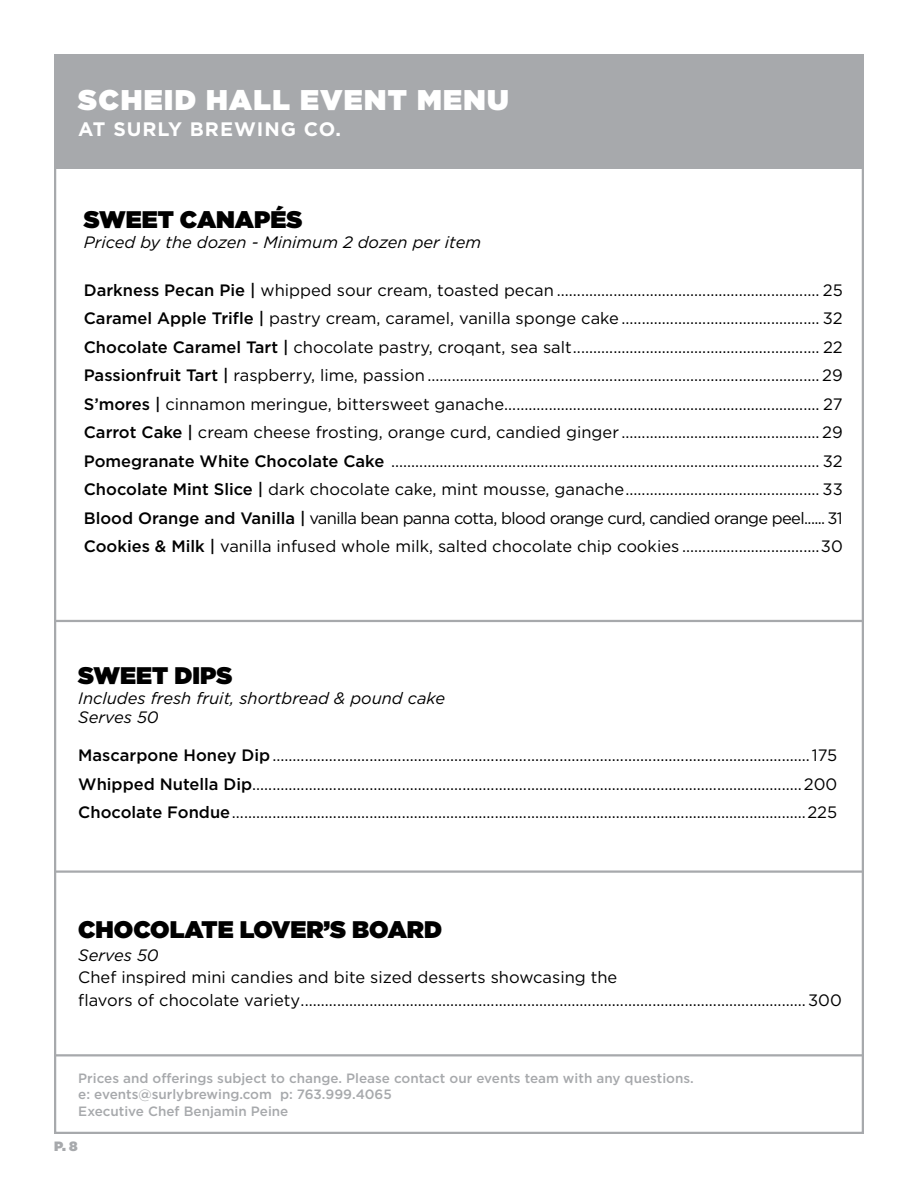
<style>
.page{position:relative;width:918px;height:1188px;background:#fff}
.page>*{position:absolute;margin:0;border:0;box-sizing:border-box;transform-origin:0 0}
.t1{font:900 28.5px "Gotham HTF";letter-spacing:.05em;color:#fff}
.t2{font:900 24px "Gotham HTF";color:#000}
.t3{font:700 19.5px "Gotham HTF";letter-spacing:.05em;color:#fff}
.t4{font:16.5px/28.5px "Gotham HTF";color:#000;text-align:justify}
.t5{font:italic 16.5px/19.5px "Gotham HTF";color:#000}
.t6{font:500 13.5px/16.2px "Gotham HTF";color:#a7a9ac}
.t7{font:900 13.5px "Gotham HTF";color:#a7a9ac}
.s1{font-weight:500}
</style>
<div class="page">
<hr style="left:55px;top:1054px;width:808px;height:2px;background:#a7a9ac">
<div style="left:55px;top:55px;width:809px;height:114px;background:#a7a9ac"></div>
<hr style="left:54px;top:620px;width:810px;height:2px;background:#a7a9ac">
<hr style="left:54px;top:870px;width:810px;height:3px;background:#a7a9ac">
<h1 class="t1" style="left:78px;top:83px;width:432px">SCHEID HALL EVENT MENU</h1>
<p class="t3" style="left:78px;top:118px;width:264px">AT SURLY BREWING CO.</p>
<h2 class="t2" style="left:84px;top:206px;width:220px">SWEET CANAPÉS</h2>
<p class="t5" style="left:84px;top:232px;width:399px">Priced by the dozen - Minimum 2 dozen per item</p>
<p class="t4" style="left:84px;top:276px;width:760px"><span class="s1">Darkness Pecan Pie |</span> whipped sour cream, toasted pecan ................................................................. 25<br><span class="s1">Caramel Apple Trifle |</span> pastry cream, caramel, vanilla sponge cake ................................................. 32<br><span class="s1">Chocolate Caramel Tart |</span> chocolate pastry, croqant, sea salt............................................................. 22<br><span class="s1">Passionfruit Tart |</span> raspberry, lime, passion................................................................................................. 29<br><span class="s1">S’mores |</span> cinnamon meringue, bittersweet ganache.............................................................................. 27<br><span class="s1">Carrot Cake |</span> cream cheese frosting, orange curd, candied ginger ................................................. 29<br><span class="s1">Pomegranate White Chocolate Cake</span> .......................................................................................................... 32<br><span class="s1">Chocolate Mint Slice |</span> dark chocolate cake, mint mousse, ganache................................................ 33<br><span class="s1">Blood Orange and Vanilla |</span> vanilla bean panna cotta, blood orange curd, candied orange peel...... 31<br><span class="s1">Cookies &amp; Milk |</span> vanilla infused whole milk, salted chocolate chip cookies ..................................30</p>
<h2 class="t2" style="left:78px;top:662px;width:155px">SWEET DIPS</h2>
<p class="t5" style="left:78px;top:688px;width:368px">Includes fresh fruit, shortbread &amp; pound cake<br>Serves 50</p>
<p class="t4" style="left:78px;top:741px;width:761px"><span class="s1">Mascarpone Honey Dip</span>.....................................................................................................................................175<br><span class="s1">Whipped Nutella Dip</span>........................................................................................................................................200<br><span class="s1">Chocolate Fondue</span>..............................................................................................................................................225</p>
<h2 class="t2" style="left:78px;top:916px;width:365px">CHOCOLATE LOVER’S BOARD</h2>
<p class="t5" style="left:78px;top:945px;width:82px">Serves 50</p>
<p class="t4" style="left:78px;top:966px;width:765px;line-height:22.5px">Chef inspired mini candies and bite sized desserts showcasing the<br>flavors of chocolate variety.............................................................................................................................300</p>
<p class="t6" style="left:78px;top:1070px;width:617px">Prices and offerings subject to change. Please contact our events team with any questions. e: events@surlybrewing.com p: 763.999.4065<br>Executive Chef Benjamin Peine</p>
<p class="t7" style="left:54px;top:1138px;width:25px">P. 8</p>
</div>
